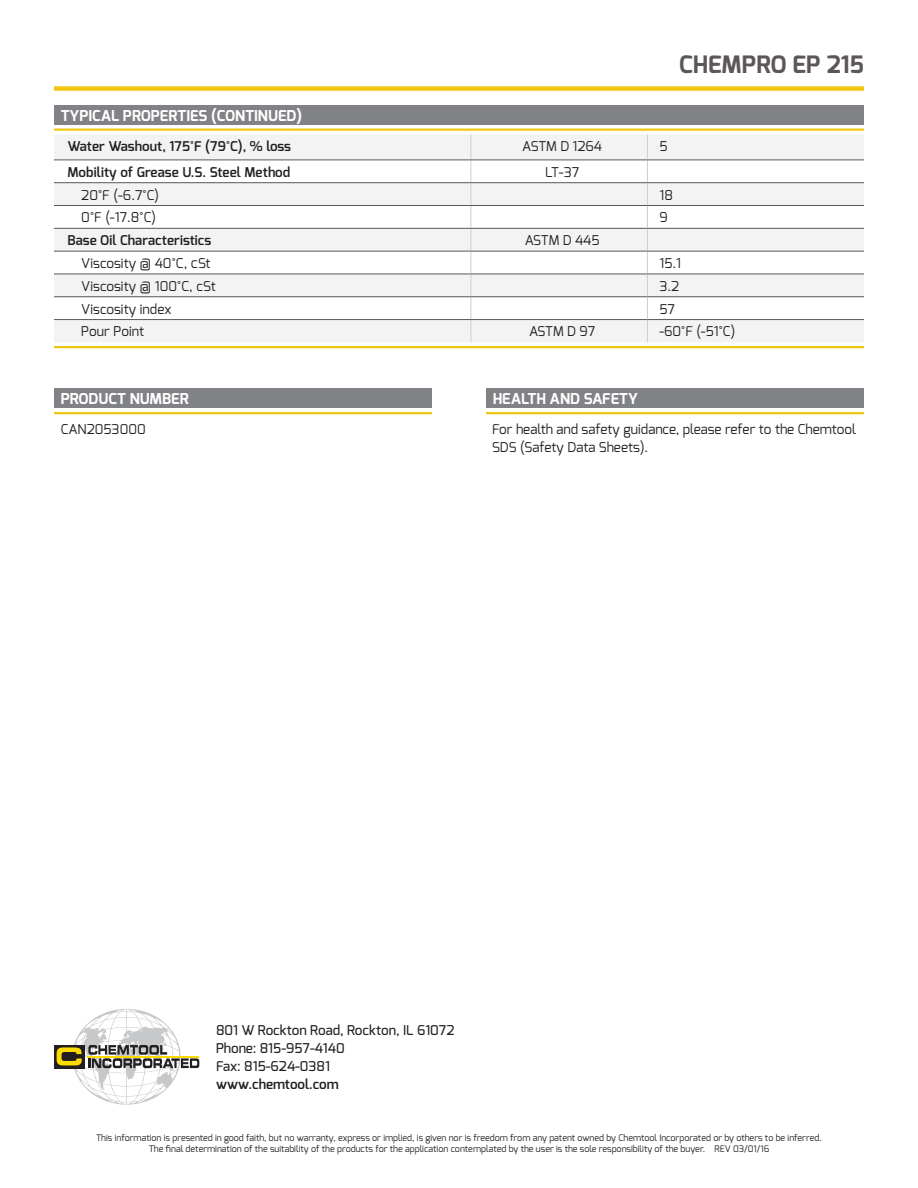
<style>
.page{position:relative;width:918px;height:1188px;background:#fff}
.page>*{position:absolute;margin:0;border:0;box-sizing:border-box;transform-origin:0 0}
.t1{font:700 24px "Exo";color:#5c5757}
.New_Product_Title_RE{font:700 15px "Exo";color:#fff}
.Chart_right{font:13.5px/18px "Exo";color:#231f20}
.Chart_right-2{font:600 13.5px "Exo";letter-spacing:.005em;color:#231f20}
.t2{font:500 13.5px "Exo";color:#231f20}
.Product_codes{font:13.5px "Exo";color:#231f20}
.t3{font:9px/10.8px "Exo";color:#231f20;text-align:center}
</style>
<div class="page">
<div style="left:54px;top:86px;width:810px;height:5px;background:#f1c613"></div>
<div style="left:54px;top:105px;width:810px;height:20px;background:#808285"></div>
<hr style="left:54px;top:129px;width:810px;height:2px;background:#f1c613">
<hr style="left:54px;top:346px;width:810px;height:2px;background:#f1c613">
<svg style="left:54px;top:134px;width:810px;height:208px;fill:#f3f3f3"></svg>
<svg style="left:471px;top:134px;width:1px;height:208px"></svg>
<svg style="left:647px;top:134px;width:1px;height:208px"></svg>
<hr style="left:54px;top:160px;width:417px;height:1px;background:#5c5757">
<hr style="left:471px;top:160px;width:176px;height:1px;background:#5c5757">
<hr style="left:647px;top:160px;width:217px;height:1px;background:#5c5757">
<hr style="left:54px;top:182px;width:417px;height:1px;background:#5c5757">
<hr style="left:471px;top:182px;width:176px;height:1px;background:#5c5757">
<hr style="left:647px;top:182px;width:217px;height:1px;background:#5c5757">
<hr style="left:54px;top:205px;width:417px;height:1px;background:#5c5757">
<hr style="left:471px;top:205px;width:176px;height:1px;background:#5c5757">
<hr style="left:647px;top:205px;width:217px;height:1px;background:#5c5757">
<hr style="left:54px;top:228px;width:417px;height:1px;background:#5c5757">
<hr style="left:471px;top:228px;width:176px;height:1px;background:#5c5757">
<hr style="left:647px;top:228px;width:217px;height:1px;background:#5c5757">
<hr style="left:54px;top:251px;width:417px;height:1px;background:#5c5757">
<hr style="left:471px;top:251px;width:176px;height:1px;background:#5c5757">
<hr style="left:647px;top:251px;width:217px;height:1px;background:#5c5757">
<hr style="left:54px;top:274px;width:417px;height:1px;background:#5c5757">
<hr style="left:471px;top:274px;width:176px;height:1px;background:#5c5757">
<hr style="left:647px;top:274px;width:217px;height:1px;background:#5c5757">
<hr style="left:54px;top:296px;width:417px;height:1px;background:#5c5757">
<hr style="left:471px;top:296px;width:176px;height:1px;background:#5c5757">
<hr style="left:647px;top:296px;width:217px;height:1px;background:#5c5757">
<hr style="left:54px;top:319px;width:417px;height:1px;background:#5c5757">
<hr style="left:471px;top:319px;width:176px;height:1px;background:#5c5757">
<hr style="left:647px;top:319px;width:217px;height:1px;background:#5c5757">
<div style="left:54px;top:388px;width:378px;height:20px;background:#808285"></div>
<div style="left:486px;top:388px;width:378px;height:20px;background:#808285"></div>
<hr style="left:54px;top:412px;width:378px;height:2px;background:#f1c613">
<hr style="left:486px;top:412px;width:378px;height:2px;background:#f1c613">
<svg style="left:54px;top:1045px;width:3px;height:23px"></svg>
<svg style="left:57px;top:1009px;width:142px;height:96px"></svg>
<hr style="left:87px;top:1056px;width:112px;height:1px;background:#ffdc01">
<p class="t1" style="left:679px;top:49px;width:186px">CHEMPRO EP 215</p>
<p class="New_Product_Title_RE" style="left:61px;top:106px;width:243px">TYPICAL PROPERTIES (CONTINUED)</p>
<p class="Chart_right-2" style="left:68px;top:138px;width:225px">Water Washout, 175°F (79°C), % loss</p>
<p class="Chart_right" style="left:522px;top:137px;width:81px">ASTM D 1264</p>
<p class="Chart_right" style="left:659px;top:137px;width:10px">5</p>
<p class="Chart_right-2" style="left:68px;top:163px;width:224px">Mobility of Grease U.S. Steel Method</p>
<p class="Chart_right" style="left:545px;top:163px;width:35px">LT-37</p>
<p class="Chart_right" style="left:81px;top:186px;width:79px">20°F (-6.7°C)</p>
<p class="Chart_right" style="left:659px;top:186px;width:15px">18</p>
<p class="Chart_right" style="left:81px;top:208px;width:76px">0°F (-17.8°C)</p>
<p class="Chart_right" style="left:659px;top:208px;width:10px">9</p>
<p class="Chart_right-2" style="left:68px;top:232px;width:145px">Base Oil Characteristics</p>
<p class="Chart_right" style="left:525px;top:231px;width:76px">ASTM D 445</p>
<p class="Chart_right" style="left:81px;top:254px;width:131px">Viscosity @ 40°C, CSt</p>
<p class="Chart_right" style="left:659px;top:254px;width:23px">15.1</p>
<p class="Chart_right" style="left:81px;top:277px;width:136px">Viscosity @ 100°C, cSt</p>
<p class="Chart_right" style="left:659px;top:277px;width:21px">3.2</p>
<p class="Chart_right" style="left:81px;top:300px;width:92px">Viscosity index</p>
<p class="Chart_right" style="left:659px;top:300px;width:17px">57</p>
<p class="Chart_right" style="left:81px;top:322px;width:65px">Pour Point</p>
<p class="Chart_right" style="left:529px;top:322px;width:68px">ASTM D 97</p>
<p class="Chart_right" style="left:659px;top:322px;width:77px">-60°F (-51°C)</p>
<p class="New_Product_Title_RE" style="left:61px;top:389px;width:130px">PRODUCT NUMBER</p>
<p class="Product_codes" style="left:61px;top:420px;width:86px">CAN2053000</p>
<p class="New_Product_Title_RE" style="left:493px;top:389px;width:147px">HEALTH AND SAFETY</p>
<p class="Chart_right" style="left:492px;top:420px;width:366px">For health and safety guidance, please refer to the Chemtool<br>SDS (Safety Data Sheets).</p>
<p class="t2" style="left:216px;top:1021px;width:240px">801 W Rockton Road, Rockton, IL 61072</p>
<p class="t2" style="left:216px;top:1039px;width:130px">Phone: 815-957-4140</p>
<p class="t2" style="left:216px;top:1057px;width:116px">Fax: 815-624-0381</p>
<p class="Chart_right-2" style="left:216px;top:1075px;width:124px">www.chemtool.com</p>
<p class="t3" style="left:96px;top:1133px;width:727px">This information is presented in good faith, but no warranty, express or implied, is given nor is freedom from any patent owned by Chemtool Incorporated or by others to be inferred.<br>The final determination of the suitability of the products for the application contemplated by the user is the sole responsibility of the buyer. REV 03/01/16</p>
</div>
